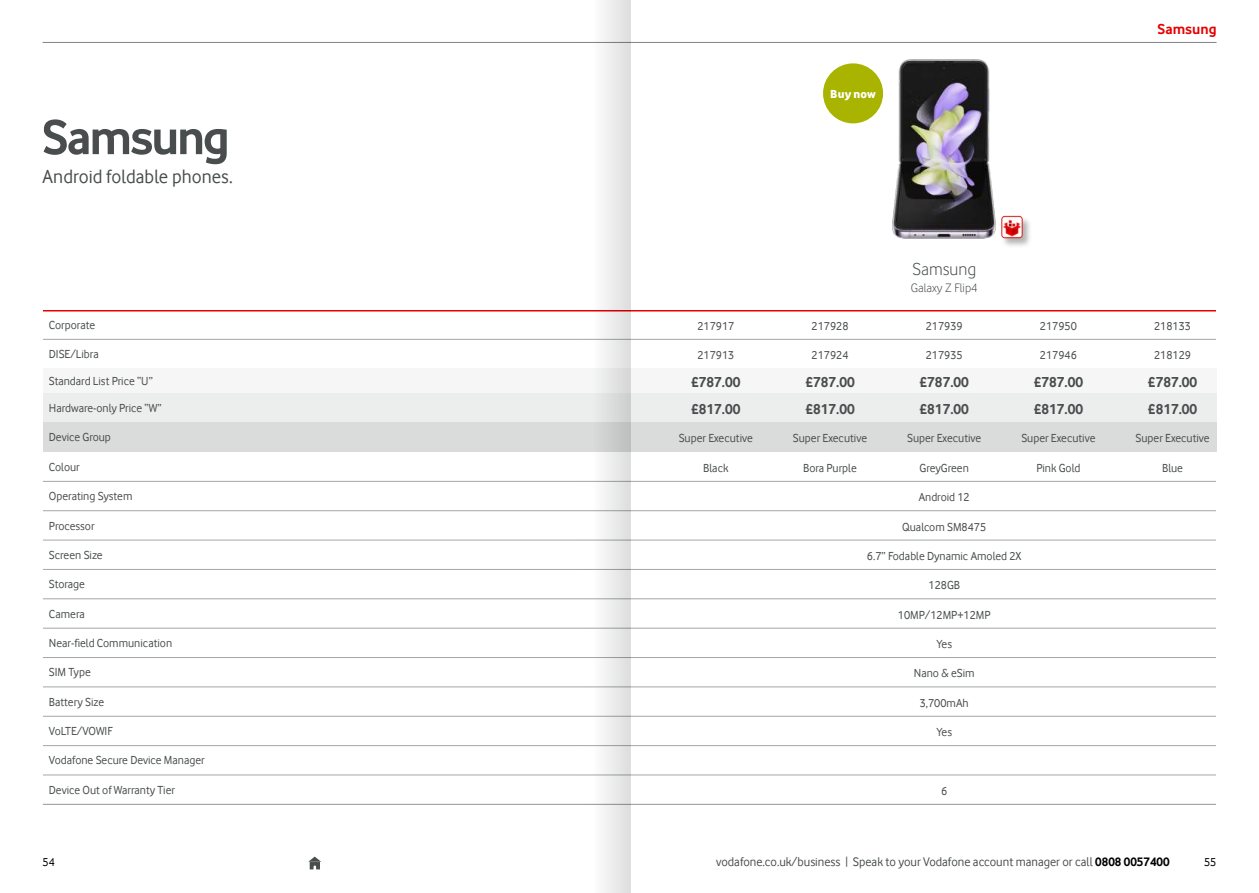
<style>
.page{position:relative;width:1259px;height:893px;background:#fff}
.page>*{position:absolute;margin:0;border:0;box-sizing:border-box;transform-origin:0 0}
.t1{font:700 51px "Vodafone Rg";letter-spacing:-.045em;color:#494d4e}
.t2{font:19.5px "Vodafone Rg";color:#494d4e}
.t3{font:18px "Vodafone Lt";color:#494d4e}
.t4{font:700 15px/27.3px "Vodafone Rg";color:#494d4e}
.t5{font:700 15px "Vodafone Rg";color:#e60000}
.t6{font:12.75px "Vodafone Rg";color:#494d4e}
.t7{font:12.75px "Vodafone Lt";color:#494d4e}
.t8{font:12px "Vodafone Rg";color:#494d4e}
.t9{font:12px "Vodafone Ex B";letter-spacing:.02em;color:#fff}
.t10{font:12px "Vodafone Rg";color:#000}
.s1{font-weight:700;color:#000}
</style>
<div class="page">
<hr style="left:43px;top:42px;width:1173px;height:1px;background:#808284">
<div style="left:43px;top:368px;width:1173px;height:25px;background:#f6f6f6"></div>
<div style="left:43px;top:393px;width:1173px;height:30px;background:#eceded"></div>
<div style="left:43px;top:423px;width:1173px;height:29px;background:#dadbdb"></div>
<hr style="left:43px;top:804px;width:1173px;height:1px;background:#939597">
<hr style="left:43px;top:339px;width:1173px;height:1px;background:#a4a6a6">
<hr style="left:43px;top:481px;width:1173px;height:1px;background:#a4a6a6">
<hr style="left:43px;top:510px;width:1173px;height:1px;background:#a4a6a6">
<hr style="left:43px;top:540px;width:1173px;height:1px;background:#a4a6a6">
<hr style="left:43px;top:569px;width:1173px;height:1px;background:#a4a6a6">
<hr style="left:43px;top:599px;width:1173px;height:1px;background:#a4a6a6">
<hr style="left:43px;top:628px;width:1173px;height:1px;background:#a4a6a6">
<hr style="left:43px;top:657px;width:1173px;height:1px;background:#a4a6a6">
<hr style="left:43px;top:687px;width:1173px;height:1px;background:#a4a6a6">
<hr style="left:43px;top:716px;width:1173px;height:1px;background:#a4a6a6">
<hr style="left:43px;top:745px;width:1173px;height:1px;background:#a4a6a6">
<hr style="left:43px;top:775px;width:1173px;height:1px;background:#a4a6a6">
<hr style="left:43px;top:310px;width:1173px;height:1px;background:#e60000">
<img style="left:838px;top:59px;width:182px;height:180px">
<div style="left:823px;top:63px;width:60px;height:60px;background:#a8b400;border-radius:50%"></div>
<div style="left:1000px;top:216px;width:32px;height:32px;background:#000;opacity:.3"></div>
<img style="left:1001px;top:216px;width:21px;height:22px">
<div style="left:1001px;top:216px;width:21px;height:22px;border:1px solid #df261c;border-radius:3px"></div>
<svg style="left:308px;top:856px;width:13px;height:13px"></svg>
<img style="left:579px;top:0;width:52px;height:893px">
<h1 class="t1" style="left:42px;top:115px;width:189px">Samsung</h1>
<h2 class="t2" style="left:43px;top:169px;width:192px">Android foldable phones.</h2>
<p class="t8" style="left:49px;top:320px;width:48px">Corporate</p>
<p class="t8" style="left:49px;top:349px;width:51px">DISE/Libra</p>
<p class="t8" style="left:49px;top:376px;width:105px">Standard List Price “U”</p>
<p class="t8" style="left:49px;top:403px;width:114px">Hardware-only Price “W”</p>
<p class="t8" style="left:49px;top:432px;width:63px">Device Group</p>
<p class="t8" style="left:49px;top:462px;width:32px">Colour</p>
<p class="t8" style="left:49px;top:491px;width:85px">Operating System</p>
<p class="t8" style="left:49px;top:520px;width:47px">Processor</p>
<p class="t8" style="left:49px;top:550px;width:55px">Screen Size</p>
<p class="t8" style="left:49px;top:579px;width:38px">Storage</p>
<p class="t8" style="left:49px;top:608px;width:37px">Camera</p>
<p class="t8" style="left:49px;top:636px;width:125px">Near-field Communication</p>
<p class="t8" style="left:49px;top:667px;width:43px">SIM Type</p>
<p class="t8" style="left:49px;top:697px;width:57px">Battery Size</p>
<p class="t8" style="left:49px;top:726px;width:65px">VoLTE/VOWIF</p>
<p class="t8" style="left:49px;top:755px;width:157px">Vodafone Secure Device Manager</p>
<p class="t8" style="left:49px;top:785px;width:128px">Device Out of Warranty Tier</p>
<p class="t9" style="left:830px;top:90px;width:47px">Buy now</p>
<p class="t5" style="left:1157px;top:22px;width:61px">Samsung</p>
<p class="t8" style="left:697px;top:321px;width:38px">217917</p>
<p class="t8" style="left:697px;top:350px;width:38px">217913</p>
<p class="t4" style="left:691px;top:369px;width:51px">£787.00 £817.00</p>
<p class="t8" style="left:679px;top:433px;width:76px">Super Executive</p>
<p class="t8" style="left:703px;top:463px;width:27px">Black</p>
<h3 class="t3" style="left:912px;top:261px;width:65px">Samsung</h3>
<p class="t7" style="left:911px;top:282px;width:68px">Galaxy Z Flip4</p>
<p class="t8" style="left:811px;top:321px;width:38px">217928</p>
<p class="t8" style="left:811px;top:350px;width:38px">217924</p>
<p class="t4" style="left:805px;top:369px;width:51px">£787.00 £817.00</p>
<p class="t8" style="left:793px;top:433px;width:76px">Super Executive</p>
<p class="t8" style="left:803px;top:463px;width:55px">Bora Purple</p>
<p class="t8" style="left:925px;top:321px;width:38px">217939</p>
<p class="t8" style="left:925px;top:350px;width:38px">217935</p>
<p class="t4" style="left:919px;top:369px;width:51px">£787.00 £817.00</p>
<p class="t8" style="left:907px;top:433px;width:76px">Super Executive</p>
<p class="t8" style="left:919px;top:463px;width:51px">GreyGreen</p>
<p class="t8" style="left:918px;top:492px;width:53px">Android 12</p>
<p class="t8" style="left:902px;top:521px;width:85px">Qualcom SM8475</p>
<p class="t8" style="left:867px;top:551px;width:156px">6.7” Fodable Dynamic Amoled 2X</p>
<p class="t8" style="left:928px;top:580px;width:33px">128GB</p>
<p class="t8" style="left:898px;top:609px;width:94px">10MP/12MP+12MP</p>
<p class="t8" style="left:936px;top:639px;width:17px">Yes</p>
<p class="t8" style="left:914px;top:668px;width:62px">Nano &amp; eSim</p>
<p class="t8" style="left:919px;top:698px;width:50px">3,700mAh</p>
<p class="t8" style="left:936px;top:727px;width:17px">Yes</p>
<p class="t8" style="left:1040px;top:321px;width:38px">217950</p>
<p class="t8" style="left:1040px;top:350px;width:38px">217946</p>
<p class="t4" style="left:1033px;top:369px;width:51px">£787.00 £817.00</p>
<p class="t8" style="left:1021px;top:433px;width:76px">Super Executive</p>
<p class="t8" style="left:1036px;top:463px;width:46px">Pink Gold</p>
<p class="t8" style="left:941px;top:786px;width:8px">6</p>
<p class="t8" style="left:1154px;top:321px;width:38px">218133</p>
<p class="t8" style="left:1154px;top:350px;width:38px">218129</p>
<p class="t4" style="left:1148px;top:369px;width:51px">£787.00 £817.00</p>
<p class="t8" style="left:1135px;top:433px;width:76px">Super Executive</p>
<p class="t8" style="left:1162px;top:463px;width:22px">Blue</p>
<p class="t10" style="left:43px;top:857px;width:14px">54</p>
<p class="t6" style="left:716px;top:857px;width:455px">vodafone.co.uk/business | Speak to your Vodafone account manager or call <span class="s1">0808 0057400</span></p>
<p class="t10" style="left:1204px;top:857px;width:14px">55</p>
</div>
